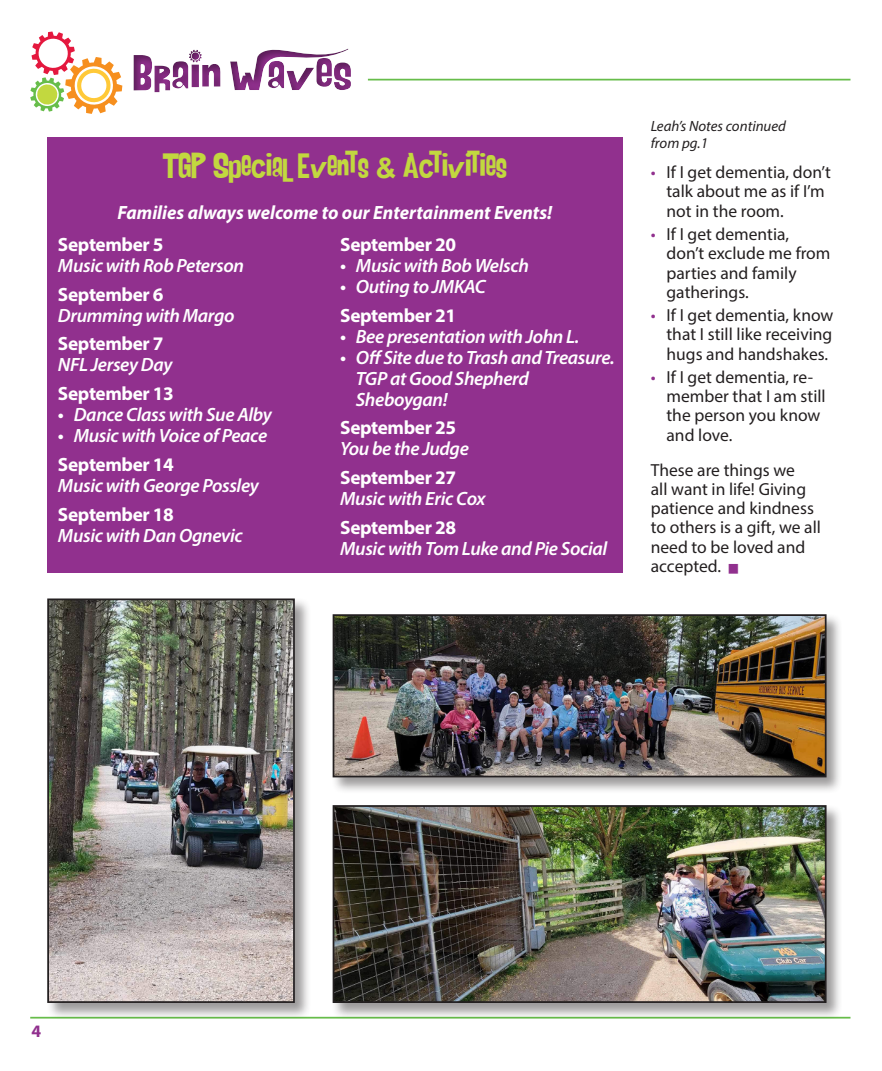
<style>
.page{position:relative;width:882px;height:1071px;background:#fff}
.page>*{position:absolute;margin:0;border:0;box-sizing:border-box;transform-origin:0 0}
.t1{font:28px "AHDN";letter-spacing:-.02em;color:#c2d83f}
.t2{font:italic 600 19.25px/21px "Myriad Pro";letter-spacing:-.02em;color:#fff}
.t3{font:italic 700 19.25px "Myriad Pro";color:#fff}
.t4{font:700 19.25px "Myriad Pro";letter-spacing:-.02em;color:#fff}
.t5{font:17.5px/19.2px "Myriad Pro";color:#231f20}
.t6{font:700 17.5px "Myriad Pro";color:#91308e}
.t7{font:italic 14.88px/17.5px "Myriad Pro";color:#231f20}
.s1{font-family:"Arial";font-weight:700}
.s2{font-weight:700;font-style:normal}
.s3{color:#91308e}
</style>
<div class="page">
<hr style="left:30px;top:1017px;width:821px;height:2px;background:#67bd4a">
<hr style="left:368px;top:79px;width:483px;height:1px;background:#67bd4a">
<svg style="left:30px;top:32px;width:92px;height:82px"></svg>
<div style="left:133px;top:54px;width:89px;height:40px;background:#231f20;opacity:.45"></div>
<div style="left:227px;top:47px;width:124px;height:45px;background:#231f20;opacity:.45"></div>
<svg style="left:134px;top:49px;width:86px;height:43px"></svg>
<div style="left:47px;top:137px;width:575px;height:436px;background:#91308e"></div>
<div style="left:331px;top:613px;width:513px;height:181px;background:#231f20;opacity:.45"></div>
<img style="left:336px;top:617px;width:488px;height:157px">
<div style="left:333px;top:614px;width:494px;height:163px;border:2px solid #231f20"></div>
<div style="left:46px;top:597px;width:266px;height:423px;background:#231f20;opacity:.45"></div>
<img style="left:50px;top:601px;width:242px;height:399px">
<div style="left:47px;top:598px;width:248px;height:405px;border:2px solid #231f20"></div>
<div style="left:331px;top:804px;width:513px;height:216px;background:#231f20;opacity:.45"></div>
<img style="left:336px;top:808px;width:488px;height:192px">
<div style="left:333px;top:805px;width:494px;height:198px;border:2px solid #231f20"></div>
<p class="t1" style="left:162px;top:151px;width:346px">TGP Special Events <span class="s1">&amp;</span> Activities</p>
<p class="t3" style="left:118px;top:200px;width:436px">Families always welcome to our Entertainment Events!</p>
<p class="t2" style="left:58px;top:233px;width:188px"><span class="s2">September 5<br></span>Music with Rob Peterson</p>
<p class="t2" style="left:58px;top:283px;width:178px"><span class="s2">September 6<br></span>Drumming with Margo</p>
<p class="t2" style="left:58px;top:333px;width:116px"><span class="s2">September 7<br></span>NFL Jersey Day</p>
<p class="t4" style="left:58px;top:381px;width:117px">September 13</p>
<p class="t2" style="left:58px;top:404px;width:215px">• Dance Class with Sue Alby</p>
<p class="t2" style="left:58px;top:425px;width:211px">• Music with Voice of Peace</p>
<p class="t2" style="left:58px;top:454px;width:203px"><span class="s2">September 14<br></span>Music with George Possley</p>
<p class="t2" style="left:58px;top:504px;width:186px"><span class="s2">September 18<br></span>Music with Dan Ognevic</p>
<p class="t4" style="left:340px;top:232px;width:117px">September 20</p>
<p class="t2" style="left:340px;top:254px;width:190px">• Music with Bob Welsch</p>
<p class="t2" style="left:340px;top:275px;width:147px">• Outing to JMKAC</p>
<p class="t4" style="left:340px;top:303px;width:117px">September 21</p>
<p class="t2" style="left:340px;top:325px;width:241px">• Bee presentation with John L.</p>
<p class="t2" style="left:356px;top:346px;width:260px;text-indent:-16px">• Off Site due to Trash and Treasure.<br>TGP at Good Shepherd<br>Sheboygan!</p>
<p class="t2" style="left:340px;top:417px;width:130px"><span class="s2">September 25<br></span>You be the Judge</p>
<p class="t2" style="left:340px;top:467px;width:147px"><span class="s2">September 27<br></span>Music with Eric Cox</p>
<p class="t4" style="left:340px;top:515px;width:117px">September 28</p>
<p class="t2" style="left:340px;top:538px;width:269px">Music with Tom Luke and Pie Social</p>
<p class="t7" style="left:651px;top:117px;width:137px">Leah’s Notes continued from pg.1</p>
<p class="t5" style="left:667px;top:162px;width:166px;text-indent:-16px"><span class="s3">•</span> If I get dementia, don’t talk about me as if I’m not in the room.</p>
<p class="t5" style="left:667px;top:224px;width:165px;text-indent:-16px"><span class="s3">•</span> If I get dementia, don’t exclude me from parties and family gatherings.</p>
<p class="t5" style="left:667px;top:305px;width:169px;text-align:justify;text-indent:-16px"><span class="s3">•</span> If I get dementia, know that I still like receiving hugs and handshakes.</p>
<p class="t5" style="left:667px;top:367px;width:161px;text-indent:-16px"><span class="s3">•</span> If I get dementia, re&shy;member that I am still the person you know and love.</p>
<p class="t5" style="left:651px;top:460px;width:172px">These are things we<br>all want in life! Giving patience and kindness to others is a gift, we all need to be loved and accepted. <span class="s3">■</span></p>
<p class="t6" style="left:32px;top:1020px;width:11px">4</p>
</div>
